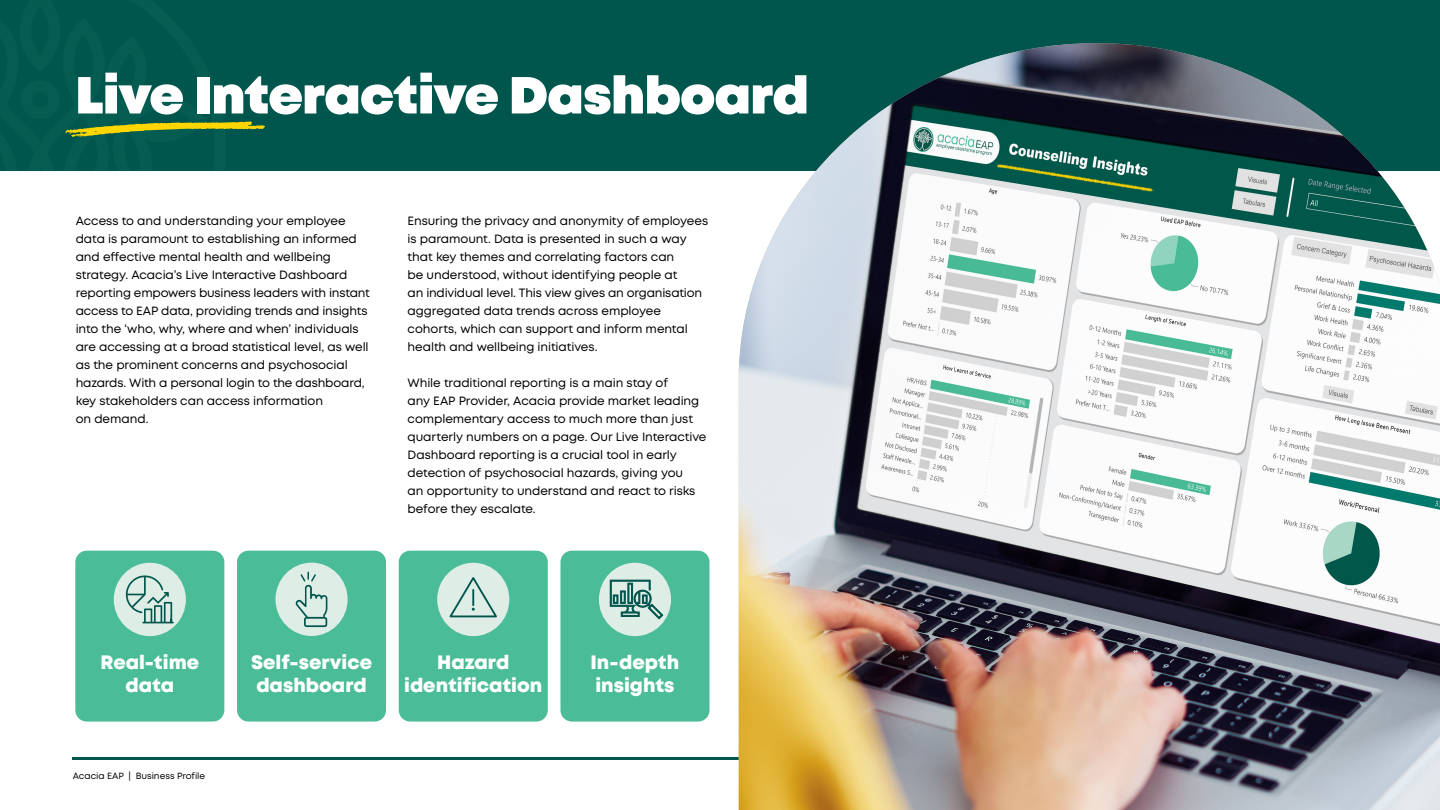
<style>
.page{position:relative;width:1440px;height:810px;background:#fff}
.page>*{position:absolute;margin:0;border:0;box-sizing:border-box;transform-origin:0 0}
.t1{font:900 52.05px "Mont";letter-spacing:-.01em;color:#fff}
.t2{font:800 19.35px/23px "Mont";color:#fff;text-align:center}
.t3{font:12px/18px "Mont";letter-spacing:-.01em;color:#000}
.t4{font:9px "Mont";letter-spacing:-.005em;color:#000}
</style>
<div class="page">
<hr style="left:73px;top:758px;width:1292px;height:2px;background:#00554c">
<div style="left:1px;top:0;width:1439px;height:171px;background:#00554c"></div>
<svg style="left:65px;top:121px;width:200px;height:16px"></svg>
<div style="left:399px;top:551px;width:149px;height:171px;background:#4abd98;border-radius:11px"></div>
<div style="left:75px;top:551px;width:149px;height:171px;background:#4abd98;border-radius:11px"></div>
<div style="left:237px;top:551px;width:149px;height:171px;background:#4abd98;border-radius:11px"></div>
<div style="left:560px;top:551px;width:150px;height:171px;background:#4abd98;border-radius:11px"></div>
<div style="left:275px;top:563px;width:73px;height:73px;background:#deeee6;border-radius:50%"></div>
<div style="left:114px;top:563px;width:72px;height:73px;background:#deeee6;border-radius:50%"></div>
<div style="left:599px;top:563px;width:72px;height:73px;background:#deeee6;border-radius:50%"></div>
<svg style="left:126px;top:575px;width:48px;height:48px"></svg>
<svg style="left:295px;top:572px;width:32px;height:55px"></svg>
<svg style="left:610px;top:580px;width:53px;height:39px"></svg>
<img style="left:739px;top:43px;width:701px;height:767px">
<div style="left:437px;top:563px;width:72px;height:73px;background:#deeee6;border-radius:50%"></div>
<svg style="left:449px;top:577px;width:48px;height:41px"></svg>
<h1 class="t1" style="left:75px;top:61px;width:735px">Live Interactive Dashboard</h1>
<p class="t3" style="left:76px;top:212px;width:296px">Access to and understanding your employee data is paramount to establishing an informed and effective mental health and wellbeing strategy. Acacia’s Live Interactive Dashboard reporting empowers business leaders with instant access to EAP data, providing trends and insights into the ‘who, why, where and when’ individuals are accessing at a broad statistical level, as well as the prominent concerns and psychosocial hazards. With a personal login to the dashboard, key stakeholders can access information<br>on demand.</p>
<p class="t3" style="left:408px;top:212px;width:302px">Ensuring the privacy and anonymity of employees is paramount. Data is presented in such a way that key themes and correlating factors can<br>be understood, without identifying people at<br>an individual level. This view gives an organisation aggregated data trends across employee cohorts, which can support and inform mental health and wellbeing initiatives.</p>
<p class="t3" style="left:408px;top:374px;width:300px">While traditional reporting is a main stay of<br>any EAP Provider, Acacia provide market leading complementary access to much more than just quarterly numbers on a page. Our Live Interactive Dashboard reporting is a crucial tool in early detection of psychosocial hazards, giving you<br>an opportunity to understand and react to risks before they escalate.</p>
<h2 class="t2" style="left:100px;top:651px;width:100px">Real-time data</h2>
<h2 class="t2" style="left:251px;top:651px;width:123px;text-align:left">Self-service dashboard</h2>
<h2 class="t2" style="left:591px;top:651px;width:90px;text-align:left">In-depth insights</h2>
<h2 class="t2" style="left:404px;top:651px;width:140px">Hazard identification</h2>
<p class="t4" style="left:73px;top:770px;width:134px">Acacia EAP | Business Profile</p>
</div>
